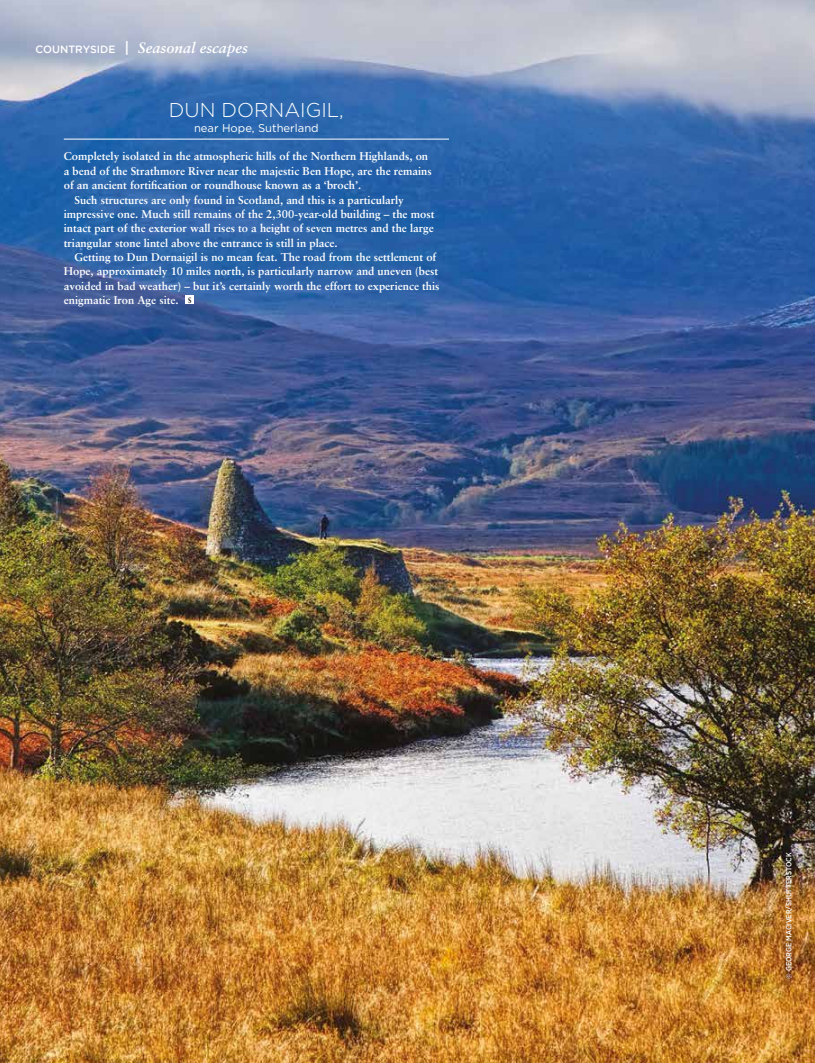
<style>
.page{position:relative;width:815px;height:1063px;background:#fff}
.page>*{position:absolute;margin:0;border:0;box-sizing:border-box;transform-origin:0 0}
.t1{font:300 20px "Gotham";color:#fff}
.t2{font:italic 700 15px "Sabon";color:#fff}
.t3{font:700 11.25px "Sabon";color:#fff}
.t4{font:11.25px "Gotham";color:#fff}
.t5{font:500 7.5px "Gotham Narrow";color:#fff}
.s1{font-family:"Gotham";font-weight:500;font-style:normal;font-size:10.5px}
.s2{font-family:"Gotham";font-weight:500;font-style:normal}
.s3{font-size:7.75px;color:#000}
</style>
<div class="page">
<img style="left:0;top:0;width:815px;height:1063px">
<div style="left:185px;top:295px;width:9px;height:9px;background:#fff"></div>
<hr style="left:64px;top:139px;width:385px;height:1px;background:#fff">
<h2 class="t2" style="left:35px;top:39px;width:214px"><span class="s1">COUNTRYSIDE</span> <span class="s2">|</span> Seasonal escapes</h2>
<h1 class="t1" style="left:169px;top:99px;width:176px">DUN DORNAIGIL,</h1>
<p class="t4" style="left:194px;top:122px;width:126px">near Hope, Sutherland</p>
<p class="t3" style="left:64px;top:150px;width:366px">Completely isolated in the atmospheric hills of the Northern Highlands, on</p>
<p class="t3" style="left:64px;top:164px;width:370px">a bend of the Strathmore River near the majestic Ben Hope, are the remains</p>
<p class="t3" style="left:64px;top:178px;width:299px">of an ancient fortification or roundhouse known as a ‘broch’.</p>
<p class="t3" style="left:74px;top:193px;width:331px">Such structures are only found in Scotland, and this is a particularly</p>
<p class="t3" style="left:64px;top:207px;width:372px">impressive one. Much still remains of the 2,300-year-old building – the most</p>
<p class="t3" style="left:64px;top:221px;width:372px">intact part of the exterior wall rises to a height of seven metres and the large</p>
<p class="t3" style="left:64px;top:236px;width:275px">triangular stone lintel above the entrance is still in place.</p>
<p class="t3" style="left:74px;top:250px;width:363px">Getting to Dun Dornaigil is no mean feat. The road from the settlement of</p>
<p class="t3" style="left:64px;top:265px;width:376px">Hope, approximately 10 miles north, is particularly narrow and uneven (best</p>
<p class="t3" style="left:64px;top:279px;width:377px">avoided in bad weather) – but it’s certainly worth the effort to experience this</p>
<p class="t3" style="left:64px;top:293px;width:129px">enigmatic Iron Age site. <span class="s3">S</span></p>
<p class="t5" style="left:784px;top:979px;width:127px;rotate:-90deg">© GEORGE MACIVER/SHUTTERSTOCK</p>
</div>
